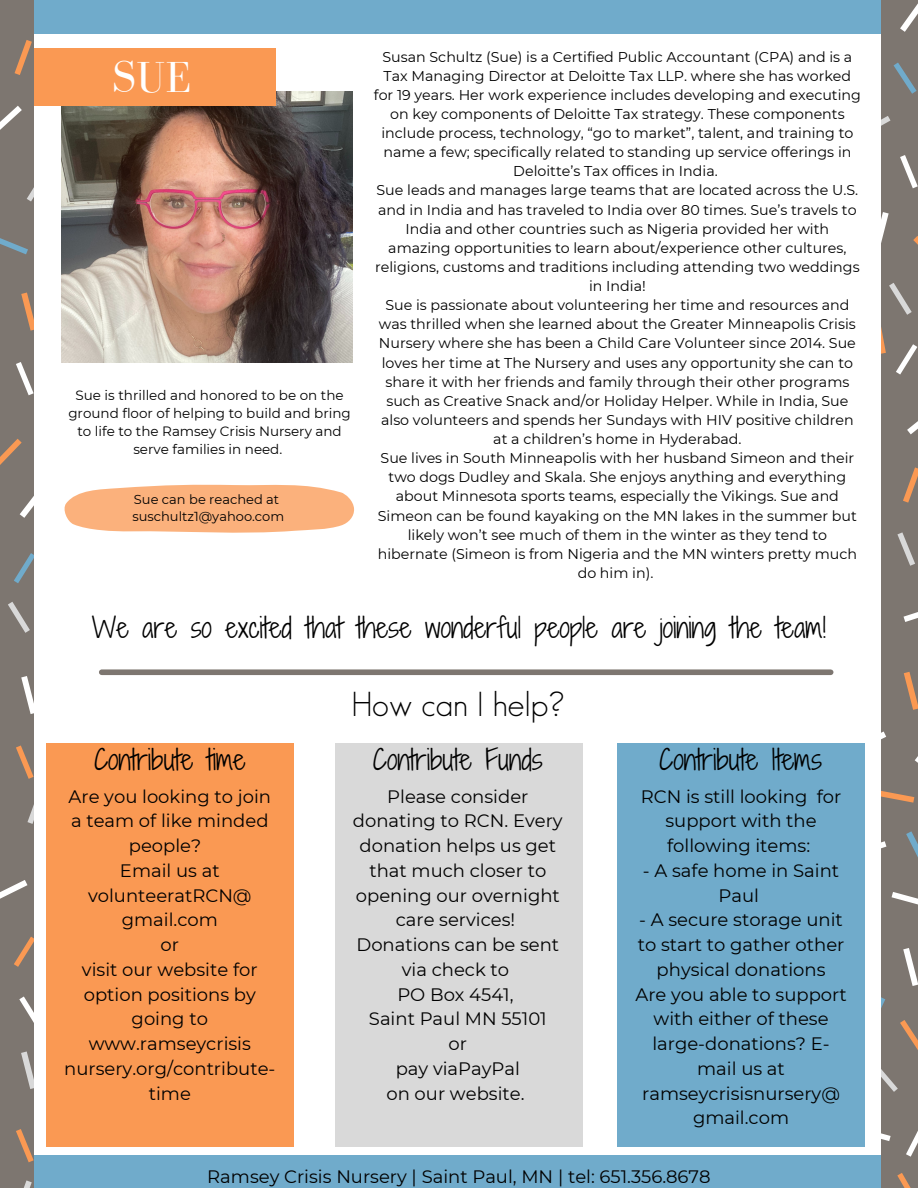
<style>
.page{position:relative;width:918px;height:1188px;background:#7d7670}
.page>*{position:absolute;margin:0;border:0;box-sizing:border-box;transform-origin:0 0}
.t1{font:44.7px "Bodoni FLF";color:#fff}
.t2{font:300 33.9px "Geosans";color:#000}
.t3{font:27px "Shadows Into Light Two";color:#000}
.t4{font:18px/24.8px "Montserrat";color:#000;text-align:center}
.t5{font:14.25px/19.2px "Montserrat";color:#000;text-align:center}
.t6{font:13.5px/18px "Montserrat";color:#000;text-align:center}
.t7{font:13.05px "Montserrat";color:#000}
</style>
<div class="page">
<svg style="left:904px;top:672px;width:14px;height:38px"></svg>
<svg style="left:903px;top:467px;width:15px;height:36px"></svg>
<svg style="left:913px;top:236px;width:5px;height:9px"></svg>
<svg style="left:14px;top:937px;width:21px;height:30px"></svg>
<svg style="left:16px;top:746px;width:18px;height:33px"></svg>
<svg style="left:897px;top:1173px;width:14px;height:15px"></svg>
<svg style="left:900px;top:1020px;width:18px;height:30px"></svg>
<svg style="left:16px;top:1129px;width:18px;height:33px"></svg>
<svg style="left:881px;top:791px;width:33px;height:12px"></svg>
<svg style="left:897px;top:532px;width:18px;height:34px"></svg>
<svg style="left:27px;top:790px;width:8px;height:34px"></svg>
<svg style="left:21px;top:1051px;width:14px;height:38px"></svg>
<svg style="left:881px;top:1069px;width:17px;height:23px"></svg>
<svg style="left:24px;top:1180px;width:8px;height:8px"></svg>
<svg style="left:881px;top:116px;width:9px;height:10px"></svg>
<svg style="left:0;top:238px;width:28px;height:16px"></svg>
<svg style="left:881px;top:997px;width:4px;height:11px"></svg>
<svg style="left:894px;top:63px;width:23px;height:31px"></svg>
<svg style="left:906px;top:831px;width:12px;height:26px"></svg>
<svg style="left:0;top:11px;width:35px;height:190px"></svg>
<svg style="left:881px;top:283px;width:36px;height:92px"></svg>
<svg style="left:907px;top:421px;width:11px;height:13px"></svg>
<svg style="left:881px;top:212px;width:8px;height:31px"></svg>
<svg style="left:900px;top:155px;width:18px;height:33px"></svg>
<svg style="left:21px;top:676px;width:14px;height:38px"></svg>
<svg style="left:0;top:880px;width:27px;height:19px"></svg>
<svg style="left:19px;top:997px;width:16px;height:32px"></svg>
<svg style="left:906px;top:1131px;width:12px;height:26px"></svg>
<svg style="left:881px;top:1133px;width:10px;height:8px"></svg>
<svg style="left:903px;top:948px;width:15px;height:38px"></svg>
<svg style="left:900px;top:3px;width:18px;height:29px"></svg>
<svg style="left:892px;top:892px;width:26px;height:13px"></svg>
<svg style="left:881px;top:841px;width:5px;height:8px"></svg>
<svg style="left:904px;top:612px;width:14px;height:10px"></svg>
<svg style="left:881px;top:731px;width:5px;height:9px"></svg>
<svg style="left:915px;top:756px;width:3px;height:7px"></svg>
<div style="left:35px;top:12px;width:846px;height:1165px;background:#fff"></div>
<div style="left:35px;top:1156px;width:846px;height:32px;background:#70abcb"></div>
<div style="left:35px;top:0;width:846px;height:34px;background:#70abcb"></div>
<img style="left:62px;top:92px;width:290px;height:186px">
<div style="left:35px;top:48px;width:241px;height:58px;background:#fa9953"></div>
<svg style="left:0;top:278px;width:355px;height:366px"></svg>
<div style="left:102px;top:669px;width:729px;height:6px;background:#7d7670"></div>
<div style="left:46px;top:744px;width:248px;height:403px;background:#fa9953"></div>
<div style="left:335px;top:744px;width:248px;height:403px;background:#d9d9d9"></div>
<div style="left:617px;top:744px;width:248px;height:403px;background:#70abcb"></div>
<p class="t1" style="left:112px;top:53px;width:81px">SUE</p>
<p class="t5" style="left:374px;top:47px;width:489px">Susan Schultz (Sue) is a Certified Public Accountant (CPA) and is a Tax Managing Director at Deloitte Tax LLP. where she has worked for 19 years. Her work experience includes developing and executing on key components of Deloitte Tax strategy. These components include process, technology, “go to market”, talent, and training to name a few; specifically related to standing up service offerings in Deloitte’s Tax offices in India.</p>
<p class="t5" style="left:375px;top:181px;width:486px">Sue leads and manages large teams that are located across the U.S. and in India and has traveled to India over 80 times. Sue’s travels to India and other countries such as Nigeria provided her with amazing opportunities to learn about/experience other cultures, religions, customs and traditions including attending two weddings in India!</p>
<p class="t5" style="left:379px;top:295px;width:478px">Sue is passionate about volunteering her time and resources and was thrilled when she learned about the Greater Minneapolis Crisis Nursery where she has been a Child Care Volunteer since 2014. Sue loves her time at The Nursery and uses any opportunity she can to share it with her friends and family through their other programs such as Creative Snack and/or Holiday Helper. While in India, Sue also volunteers and spends her Sundays with HIV positive children at a children’s home in Hyderabad.</p>
<p class="t5" style="left:378px;top:448px;width:481px">Sue lives in South Minneapolis with her husband Simeon and their two dogs Dudley and Skala. She enjoys anything and everything about Minnesota sports teams, especially the Vikings. Sue and Simeon can be found kayaking on the MN lakes in the summer but likely won’t see much of them in the winter as they tend to hibernate (Simeon is from Nigeria and the MN winters pretty much do him in).</p>
<p class="t6" style="left:68px;top:386px;width:284px">Sue is thrilled and honored to be on the ground floor of helping to build and bring to life to the Ramsey Crisis Nursery and serve families in need.</p>
<p class="t7" style="left:134px;top:491px;width:147px">Sue can be reached at</p>
<p class="t7" style="left:132px;top:508px;width:153px">suschultz1@yahoo.com</p>
<p class="t3" style="left:92px;top:607px;width:736px">We are so excited that these wonderful people are joining the team!</p>
<p class="t2" style="left:351px;top:685px;width:214px">How can I help?</p>
<p class="t3" style="left:94px;top:740px;width:153px">Contribute time</p>
<p class="t3" style="left:373px;top:740px;width:171px">Contribute Funds</p>
<p class="t3" style="left:659px;top:740px;width:164px">Contribute Items</p>
<p class="t4" style="left:69px;top:784px;width:204px">Are you looking to join a team of like minded people?</p>
<p class="t4" style="left:88px;top:858px;width:165px">Email us at volunteeratRCN@</p>
<p class="t4" style="left:122px;top:907px;width:98px">gmail.com</p>
<p class="t4" style="left:161px;top:932px;width:20px">or</p>
<p class="t4" style="left:82px;top:957px;width:177px">visit our website for option positions by going to www.ramseycrisis</p>
<p class="t4" style="left:64px;top:1056px;width:213px">nursery.org/contribute&shy;time</p>
<p class="t4" style="left:641px;top:784px;width:202px">RCN is still looking for support with the following items:</p>
<p class="t4" style="left:643px;top:858px;width:198px">- A safe home in Saint<br>Paul</p>
<p class="t4" style="left:638px;top:907px;width:208px">- A secure storage unit to start to gather other physical donations</p>
<p class="t4" style="left:635px;top:982px;width:213px">Are you able to support with either of these large-donations? E&shy;mail us at ramseycrisisnursery@</p>
<p class="t4" style="left:693px;top:1105px;width:98px">gmail.com</p>
<p class="t4" style="left:353px;top:784px;width:211px">Please consider donating to RCN. Every donation helps us get that much closer to opening our overnight care services!</p>
<p class="t4" style="left:357px;top:932px;width:204px">Donations can be sent via check to</p>
<p class="t4" style="left:397px;top:982px;width:118px">PO Box 4541,</p>
<p class="t4" style="left:369px;top:1006px;width:179px">Saint Paul MN 55101</p>
<p class="t4" style="left:449px;top:1031px;width:20px">or</p>
<p class="t4" style="left:396px;top:1056px;width:126px">pay viaPayPal</p>
<p class="t4" style="left:386px;top:1081px;width:140px">on our website.</p>
<p class="t4" style="left:207px;top:1164px;width:505px">Ramsey Crisis Nursery | Saint Paul, MN | tel: 651.356.8678</p>
</div>
